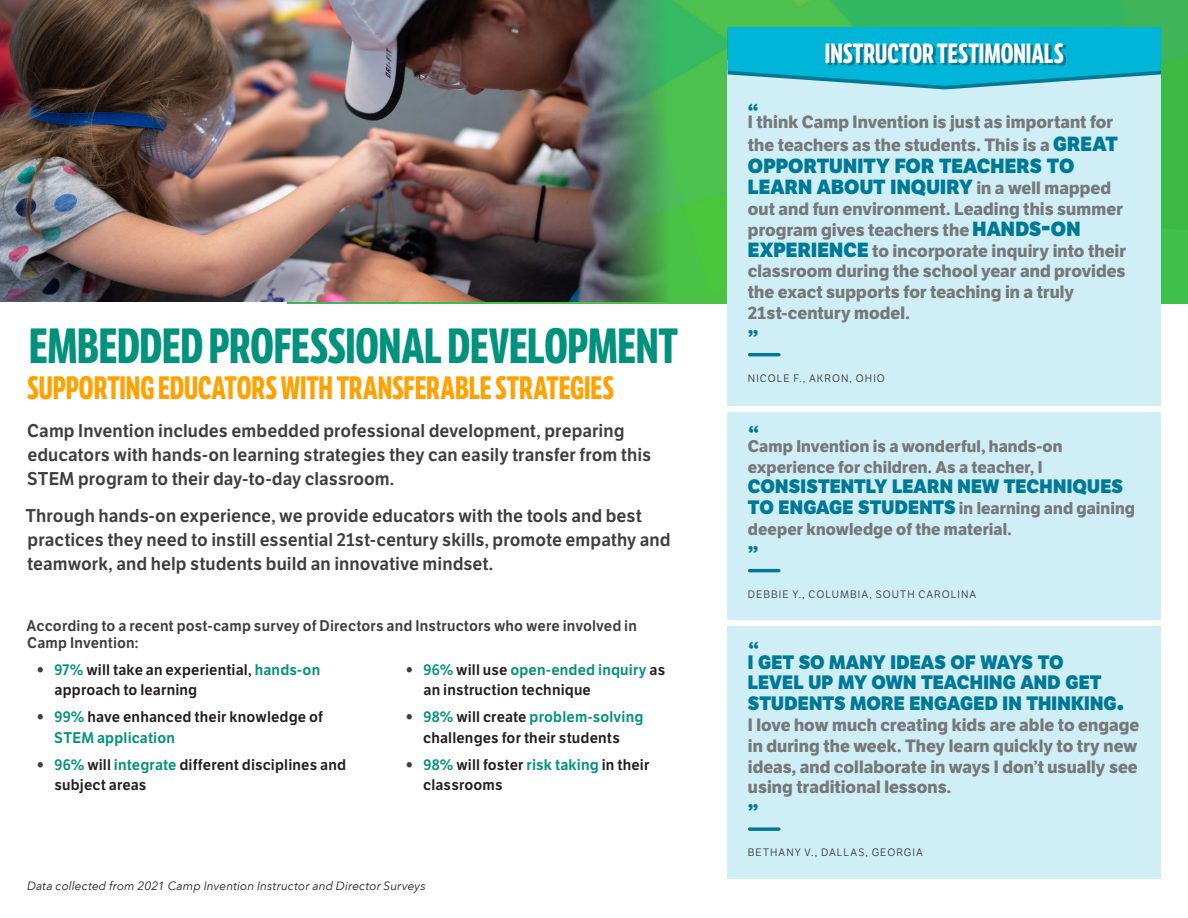
<style>
.page{position:relative;width:1188px;height:918px;background:#fff}
.page>*{position:absolute;margin:0;border:0;box-sizing:border-box;transform-origin:0 0}
.t1{font:700 48px "LFT Etica Compressed";letter-spacing:-.01em;color:#00927d}
.t2{font:700 31.5px "LFT Etica Compressed";letter-spacing:-.005em;color:#ffa100;scale:.96 1}
.t3{font:700 27px "LFT Etica Compressed";color:#fff}
.t4{font:700 27px "LFT Etica";color:#007997;scale:.93 1}
.t5{font:700 26.25px "LFT Etica";color:#007997}
.t6{font:800 19.95px/20.9px "LFT Etica";letter-spacing:.005em;color:#007997}
.t7{font:800 18.9px/20.9px "LFT Etica";letter-spacing:.01em;color:#007997}
.t8{font:18px/24px "LFT Etica SB";color:#3e3e3f;scale:.96 1}
.t9{font:700 17.4px/20.9px "LFT Etica";letter-spacing:.005em;color:#76787b}
.t10{font:700 16.5px/20.9px "LFT Etica";letter-spacing:.005em;color:#76787b}
.t11{font:15px/20.2px "LFT Etica SB";letter-spacing:.01em;color:#231f20;scale:.96 1}
.t12{font:15px "LFT Etica SB";letter-spacing:.01em;color:#3e3e3f;scale:.96 1}
.t13{font:italic 12px "Avenir Next";letter-spacing:.005em;color:#231f20}
.t14{font:10.5px "LFT Etica";letter-spacing:.105em;color:#3e3e3f}
.s1{font-family:"Avenir Next";font-weight:500;color:#3e3e3f}
.s2{color:#00927d}
.s3{font-weight:800;font-size:19.95px;color:#007997}
.s4{font-weight:700;font-size:17.4px;color:#76787b}
.s5{font-weight:800;font-size:28.5px;color:#007997}
.s6{font-weight:800;font-size:18.9px;color:#007997}
.s7{font-size:27px}
</style>
<div class="page">
<img style="left:287px;top:0;width:901px;height:303px">
<img style="left:0;top:0;width:731px;height:302px">
<div style="left:728px;top:60px;width:433px;height:346px;background:#cfeef6"></div>
<div style="left:728px;top:412px;width:433px;height:208px;background:#cfeef6"></div>
<div style="left:728px;top:626px;width:433px;height:252px;background:#cfeef6"></div>
<svg style="left:728px;top:27px;width:433px;height:62px"></svg>
<hr style="left:750px;top:353px;width:29px;height:3px;background:#007997">
<hr style="left:750px;top:569px;width:29px;height:3px;background:#007997">
<svg style="left:750px;top:827px;width:29px;height:4px"></svg>
<svg style="left:828px;top:45px;width:238px;height:21px"></svg>
<p class="t1" style="left:29px;top:318px;width:650px">EMBEDDED PROFESSIONAL DEVELOPMENT</p>
<p class="t2" style="left:27px;top:369px;width:613px">SUPPORTING EDUCATORS WITH TRANSFERABLE STRATEGIES</p>
<p class="t8" style="left:27px;top:419px;width:651px">Camp Invention includes embedded professional development, preparing educators with hands-on learning strategies they can easily transfer from this<br>STEM program to their day-to-day classroom.</p>
<p class="t8" style="left:26px;top:504px;width:674px">Through hands-on experience, we provide educators with the tools and best practices they need to instill essential 21st-century skills, promote empathy and teamwork, and help students build an innovative mindset.</p>
<p class="t12" style="left:27px;top:617px;width:637px">According to a recent post-camp survey of Directors and Instructors who were involved in</p>
<p class="t12" style="left:27px;top:634px;width:117px">Camp Invention:</p>
<p class="t11" style="left:55px;top:660px;width:278px;text-indent:-18px"><span class="s1">•</span> <span class="s2">97%</span> will take an experiential, <span class="s2">hands-on </span>approach to learning</p>
<p class="t11" style="left:54px;top:707px;width:281px;text-indent:-17px"><span class="s1">•</span> <span class="s2">99%</span> have enhanced their knowledge of<br><span class="s2">STEM application</span></p>
<p class="t11" style="left:54px;top:755px;width:305px;text-indent:-18px"><span class="s1">•</span> <span class="s2">96%</span> will <span class="s2">integrate</span> different disciplines and subject areas</p>
<p class="t11" style="left:423px;top:660px;width:253px;text-indent:-18px"><span class="s1">•</span> <span class="s2">96%</span> will use <span class="s2">open-ended inquiry</span> as an instruction technique</p>
<p class="t11" style="left:406px;top:707px;width:249px;text-align:center"><span class="s1">•</span> <span class="s2">98%</span> will create <span class="s2">problem-solving </span>challenges for their students</p>
<p class="t11" style="left:423px;top:755px;width:237px;text-indent:-17px"><span class="s1">•</span> <span class="s2">98%</span> will foster <span class="s2">risk taking</span> in their classrooms</p>
<p class="t13" style="left:27px;top:876px;width:400px">Data collected from 2021 Camp Invention Instructor and Director Surveys</p>
<p class="t3" style="left:825px;top:37px;width:240px">INSTRUCTOR TESTIMONIALS</p>
<p class="t4" style="left:748px;top:98px;width:13px">“</p>
<p class="t9" style="left:748px;top:111px;width:371px;line-height:22.5px">I think Camp Invention is just as important for the teachers as the students. This is a <span class="s3">GREAT</span></p>
<p class="t6" style="left:748px;top:156px;width:365px">OPPORTUNITY FOR TEACHERS TO<br>LEARN ABOUT INQUIRY <span class="s4">in a well mapped</span></p>
<p class="t9" style="left:748px;top:199px;width:380px">out and fun environment. Leading this summer program gives teachers the <span class="s3">HANDS</span><span class="s5">-</span><span class="s3">ON EXPERIENCE</span> to incorporate inquiry into their classroom during the school year and provides the exact supports for teaching in a truly 21st-century model.</p>
<p class="t5" style="left:748px;top:324px;width:12px">”</p>
<p class="t14" style="left:748px;top:372px;width:139px">NICOLE F., AKRON, OHIO</p>
<p class="t4" style="left:748px;top:420px;width:13px">“</p>
<p class="t10" style="left:748px;top:436px;width:316px">Camp Invention is a wonderful, hands-on experience for children. As a teacher, I</p>
<p class="t7" style="left:748px;top:476px;width:377px">CONSISTENTLY LEARN NEW TECHNIQUES</p>
<p class="t10" style="left:748px;top:498px;width:389px"><span class="s6">TO ENGAGE STUDENTS</span> in learning and gaining deeper knowledge of the material.</p>
<p class="t5" style="left:748px;top:540px;width:12px">”</p>
<p class="t14" style="left:748px;top:588px;width:230px">DEBBIE Y., COLUMBIA, SOUTH CAROLINA</p>
<p class="t4" style="left:748px;top:636px;width:13px">“</p>
<p class="t7" style="left:748px;top:652px;width:377px">I GET SO MANY IDEAS OF WAYS TO<br>LEVEL UP MY OWN TEACHING AND GET<br>STUDENTS MORE ENGAGED IN THINKING<span class="s7">.</span></p>
<p class="t9" style="left:748px;top:715px;width:393px">I love how much creating kids are able to engage in during the week. They learn quickly to try new ideas, and collaborate in ways I don’t usually see using traditional lessons.</p>
<p class="t5" style="left:748px;top:798px;width:12px">”</p>
<p class="t14" style="left:748px;top:847px;width:177px">BETHANY V., DALLAS, GEORGIA</p>
</div>
